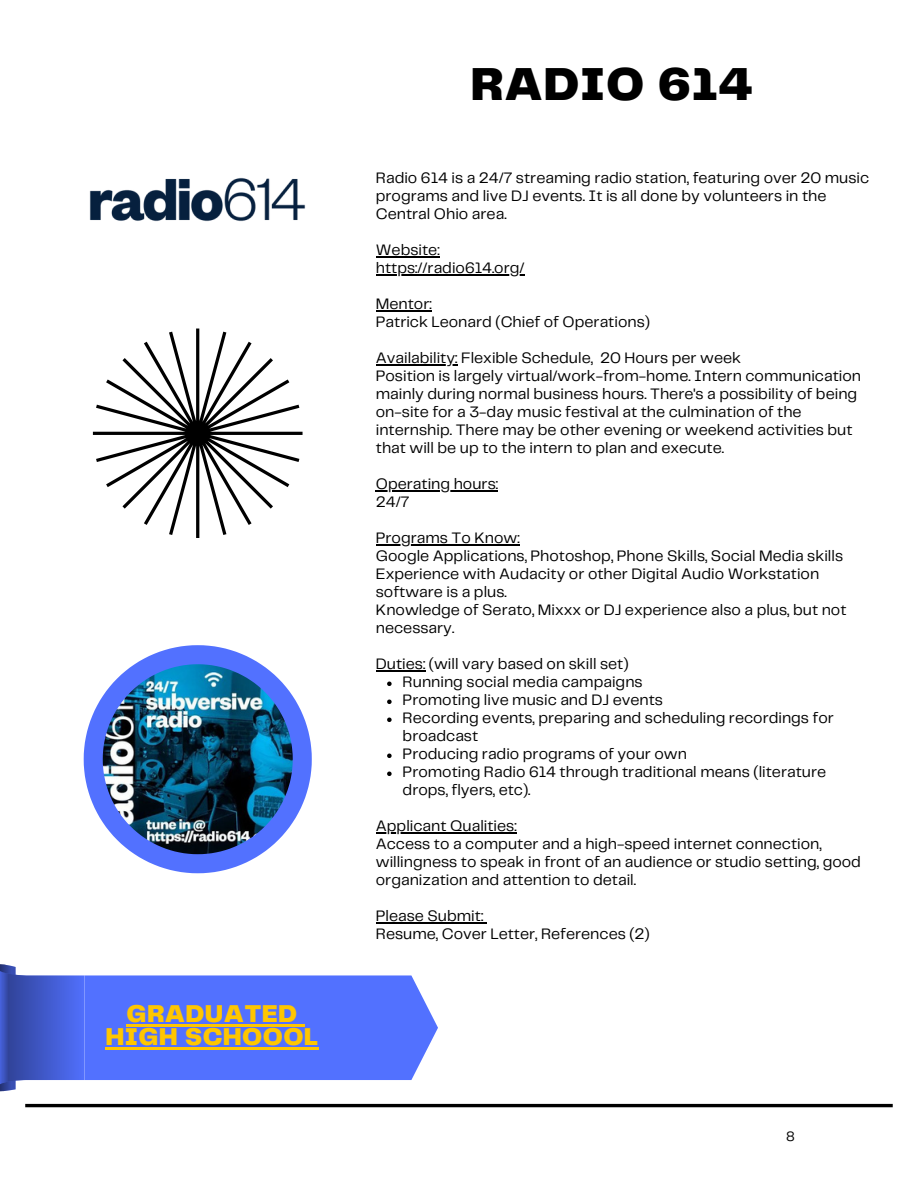
<style>
.page{position:relative;width:918px;height:1188px;background:#fff}
.page>*{position:absolute;margin:0;border:0;box-sizing:border-box;transform-origin:0 0}
.t1{font:900 48px "Telegraf";letter-spacing:.015em;color:#000}
.t2{font:900 25.35px/23.7px "Telegraf";letter-spacing:.015em;color:#ffc600;text-align:center}
.t3{font:15.75px/18px "Telegraf";color:#000}
.t4{font:14.1px "Telegraf";color:#000}
</style>
<div class="page">
<hr style="left:25px;top:1104px;width:868px;height:3px;background:#000">
<svg style="left:93px;top:329px;width:209px;height:209px"></svg>
<svg style="left:84px;top:645px;width:228px;height:228px"></svg>
<img style="left:103px;top:664px;width:190px;height:190px">
<img style="left:90px;top:177px;width:216px;height:44px">
<hr style="left:376px;top:256px;width:64px;height:1px;background:#000">
<hr style="left:376px;top:274px;width:149px;height:1px;background:#000">
<hr style="left:376px;top:310px;width:56px;height:1px;background:#000">
<hr style="left:376px;top:364px;width:81px;height:1px;background:#000">
<hr style="left:376px;top:490px;width:122px;height:1px;background:#000">
<hr style="left:376px;top:544px;width:144px;height:1px;background:#000">
<hr style="left:376px;top:670px;width:49px;height:1px;background:#000">
<svg style="left:387px;top:682px;width:5px;height:4px"></svg>
<svg style="left:387px;top:700px;width:5px;height:4px"></svg>
<svg style="left:387px;top:718px;width:5px;height:4px"></svg>
<svg style="left:387px;top:754px;width:5px;height:4px"></svg>
<svg style="left:387px;top:772px;width:5px;height:4px"></svg>
<hr style="left:376px;top:832px;width:141px;height:1px;background:#000">
<hr style="left:376px;top:922px;width:107px;height:1px;background:#000">
<svg style="left:0;top:964px;width:438px;height:128px"></svg>
<hr style="left:105px;top:1048px;width:214px;height:2px;background:#ffc600">
<h2 class="t2" style="left:105px;top:1003px;width:214px">GRADUATED<br>HIGH SCHOOOL</h2>
<h1 class="t1" style="left:470px;top:63px;width:284px">RADIO 614</h1>
<p class="t3" style="left:376px;top:170px;width:495px">Radio 614 is a 24/7 streaming radio station, featuring over 20 music programs and live DJ events. It is all done by volunteers in the<br>Central Ohio area.</p>
<p class="t3" style="left:376px;top:242px;width:150px">Website: https://radio614.org/</p>
<p class="t3" style="left:376px;top:296px;width:276px">Mentor:<br>Patrick Leonard (Chief of Operations)</p>
<p class="t3" style="left:376px;top:350px;width:487px">Availability: Flexible Schedule, 20 Hours per week<br>Position is largely virtual/work-from-home. Intern communication mainly during normal business hours. There's a possibility of being on-site for a 3-day music festival at the culmination of the internship. There may be other evening or weekend activities but that will be up to the intern to plan and execute.</p>
<p class="t3" style="left:376px;top:476px;width:124px">Operating hours:<br>24/7</p>
<p class="t3" style="left:376px;top:530px;width:472px">Programs To Know:<br>Google Applications, Photoshop, Phone Skills, Social Media skills Experience with Audacity or other Digital Audio Workstation software is a plus.<br>Knowledge of Serato, Mixxx or DJ experience also a plus, but not necessary.</p>
<p class="t3" style="left:403px;top:656px;width:433px;text-indent:-27px">Duties: (will vary based on skill set)<br>Running social media campaigns<br>Promoting live music and DJ events<br>Recording events, preparing and scheduling recordings for broadcast<br>Producing radio programs of your own<br>Promoting Radio 614 through traditional means (literature drops, flyers, etc).</p>
<p class="t3" style="left:376px;top:818px;width:487px">Applicant Qualities:<br>Access to a computer and a high-speed internet connection, willingness to speak in front of an audience or studio setting, good organization and attention to detail.</p>
<p class="t3" style="left:376px;top:908px;width:275px">Please Submit:<br>Resume, Cover Letter, References (2)</p>
<p class="t4" style="left:786px;top:1130px;width:10px">8</p>
</div>
